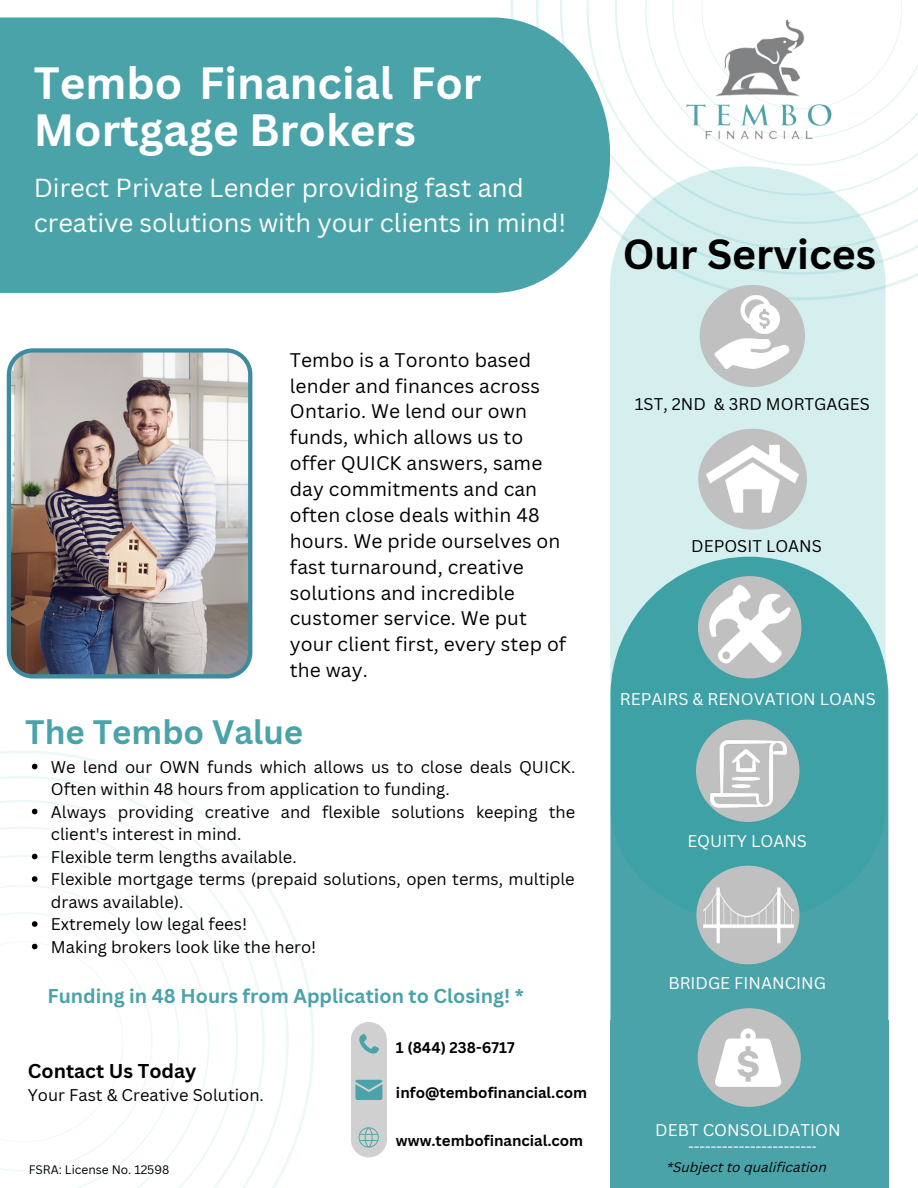
<style>
.page{position:relative;width:918px;height:1188px;background:#fff}
.page>*{position:absolute;margin:0;border:0;box-sizing:border-box;transform-origin:0 0}
.t1{font:700 43.95px/46.2px "Canva Sans";color:#fff}
.t2{font:700 40.95px "Canva Sans";color:#000}
.t3{font:700 33px "Canva Sans";color:#4aa3a9}
.t4{font:25.35px/34.8px "Canva Sans";color:#fff}
.t5{font:700 19.5px "Canva Sans";color:#4aa3a9}
.t6{font:700 19.5px "Canva Sans";color:#000}
.t7{font:19.2px/25.8px "Canva Sans";letter-spacing:.005em;color:#000}
.t8{font:16.5px/22.5px "Canva Sans";color:#000}
.t9{font:16.5px "Canva Sans";color:#fff}
.t10{font:700 15px "Canva Sans";color:#000}
.t11{font:italic 13.5px "Canva Sans";letter-spacing:.005em;color:#000}
.t12{font:12px "Canva Sans";color:#000}
</style>
<div class="page">
<svg style="left:536px;top:0;width:382px;height:275px"></svg>
<div style="left:610px;top:671px;width:278px;height:349px;background:#4aa3a9"></div>
<div style="left:610px;top:1020px;width:278px;height:168px;background:#4aa3a9"></div>
<svg style="left:610px;top:166px;width:276px;height:756px;background:#97ced0"></svg>
<svg style="left:0;top:751px;width:314px;height:408px"></svg>
<svg style="left:0;top:776px;width:289px;height:412px"></svg>
<img style="left:676px;top:0;width:165px;height:158px">
<div style="left:696px;top:720px;width:104px;height:102px;background:#c0c0c0;border-radius:50%"></div>
<img style="left:709px;top:737px;width:78px;height:72px">
<div style="left:698px;top:867px;width:100px;height:96px;background:#c0c0c0;border-radius:50%"></div>
<div style="left:696px;top:866px;width:104px;height:98px;border:3px solid #c0c0c0;border-radius:50%"></div>
<img style="left:702px;top:887px;width:91px;height:58px">
<div style="left:700px;top:430px;width:105px;height:98px;background:#c0c0c0;border-radius:50%"></div>
<div style="left:698px;top:429px;width:109px;height:101px;border:3px solid #c0c0c0;border-radius:50%"></div>
<img style="left:704px;top:442px;width:96px;height:71px">
<div style="left:701px;top:286px;width:103px;height:100px;background:#c0c0c0;border-radius:50%"></div>
<div style="left:700px;top:285px;width:105px;height:102px;border:3px solid #c0c0c0;border-radius:50%"></div>
<img style="left:713px;top:294px;width:78px;height:77px">
<div style="left:698px;top:576px;width:103px;height:102px;background:#c0c0c0;border-radius:50%"></div>
<img style="left:708px;top:576px;width:85px;height:88px">
<div style="left:0;top:17px;width:610px;height:276px;background:#4aa3a9"></div>
<img style="left:7px;top:348px;width:245px;height:331px">
<svg style="left:32px;top:764px;width:6px;height:5px"></svg>
<svg style="left:32px;top:809px;width:6px;height:5px"></svg>
<svg style="left:32px;top:854px;width:6px;height:5px"></svg>
<svg style="left:32px;top:876px;width:6px;height:6px"></svg>
<svg style="left:0;top:912px;width:152px;height:259px"></svg>
<div style="left:699px;top:1010px;width:100px;height:95px;background:#c0c0c0;border-radius:50%"></div>
<div style="left:698px;top:1008px;width:103px;height:99px;border:3px solid #c0c0c0;border-radius:50%"></div>
<svg style="left:715px;top:1028px;width:66px;height:59px"></svg>
<svg style="left:689px;top:1147px;width:127px;height:1px"></svg>
<svg style="left:351px;top:1022px;width:36px;height:135px;background:#becbcc"></svg>
<h1 class="t1" style="left:34px;top:59px;width:449px">Tembo Financial For<br>Mortgage Brokers</h1>
<h3 class="t4" style="left:34px;top:169px;width:534px">Direct Private Lender providing fast and creative solutions with your clients in mind!</h3>
<p class="t7" style="left:290px;top:346px;width:278px">Tembo is a Toronto based lender and finances across<br>Ontario. We lend our own funds, which allows us to offer QUICK answers, same day commitments and can often close deals within 48 hours. We pride ourselves on fast turnaround, creative solutions and incredible customer service. We put your client first, every step of the way.</p>
<h3 class="t3" style="left:25px;top:709px;width:279px">The Tembo Value</h3>
<p class="t8" style="left:51px;top:755px;width:526px">We lend our OWN funds which allows us to close deals QUICK.<br>Often within 48 hours from application to funding.<br>Always providing creative and flexible solutions keeping the client's interest in mind.<br>Flexible term lengths available.<br>Flexible mortgage terms (prepaid solutions, open terms, multiple draws available).<br>Extremely low legal fees!<br>Making brokers look like the hero!</p>
<p class="t5" style="left:47px;top:982px;width:478px">Funding in 48 Hours from Application to Closing! *</p>
<p class="t6" style="left:28px;top:1057px;width:170px">Contact Us Today</p>
<p class="t8" style="left:28px;top:1084px;width:238px">Your Fast &amp; Creative Solution.</p>
<p class="t12" style="left:29px;top:1161px;width:142px">FSRA: License No. 12598</p>
<p class="t10" style="left:396px;top:1037px;width:120px">1 (844) 238-6717</p>
<p class="t10" style="left:396px;top:1082px;width:193px">info@tembofinancial.com</p>
<p class="t10" style="left:396px;top:1130px;width:189px">www.tembofinancial.com</p>
<h2 class="t2" style="left:623px;top:225px;width:255px">Our Services</h2>
<p class="t8" style="left:635px;top:392px;width:236px">1ST, 2ND &amp; 3RD MORTGAGES</p>
<p class="t8" style="left:691px;top:534px;width:132px">DEPOSIT LOANS</p>
<p class="t9" style="left:620px;top:687px;width:257px">REPAIRS &amp; RENOVATION LOANS</p>
<p class="t9" style="left:687px;top:830px;width:121px">EQUITY LOANS</p>
<p class="t9" style="left:668px;top:972px;width:159px">BRIDGE FINANCING</p>
<p class="t9" style="left:655px;top:1119px;width:187px">DEBT CONSOLIDATION</p>
<p class="t11" style="left:667px;top:1162px;width:162px">*Subject to qualification</p>
</div>
